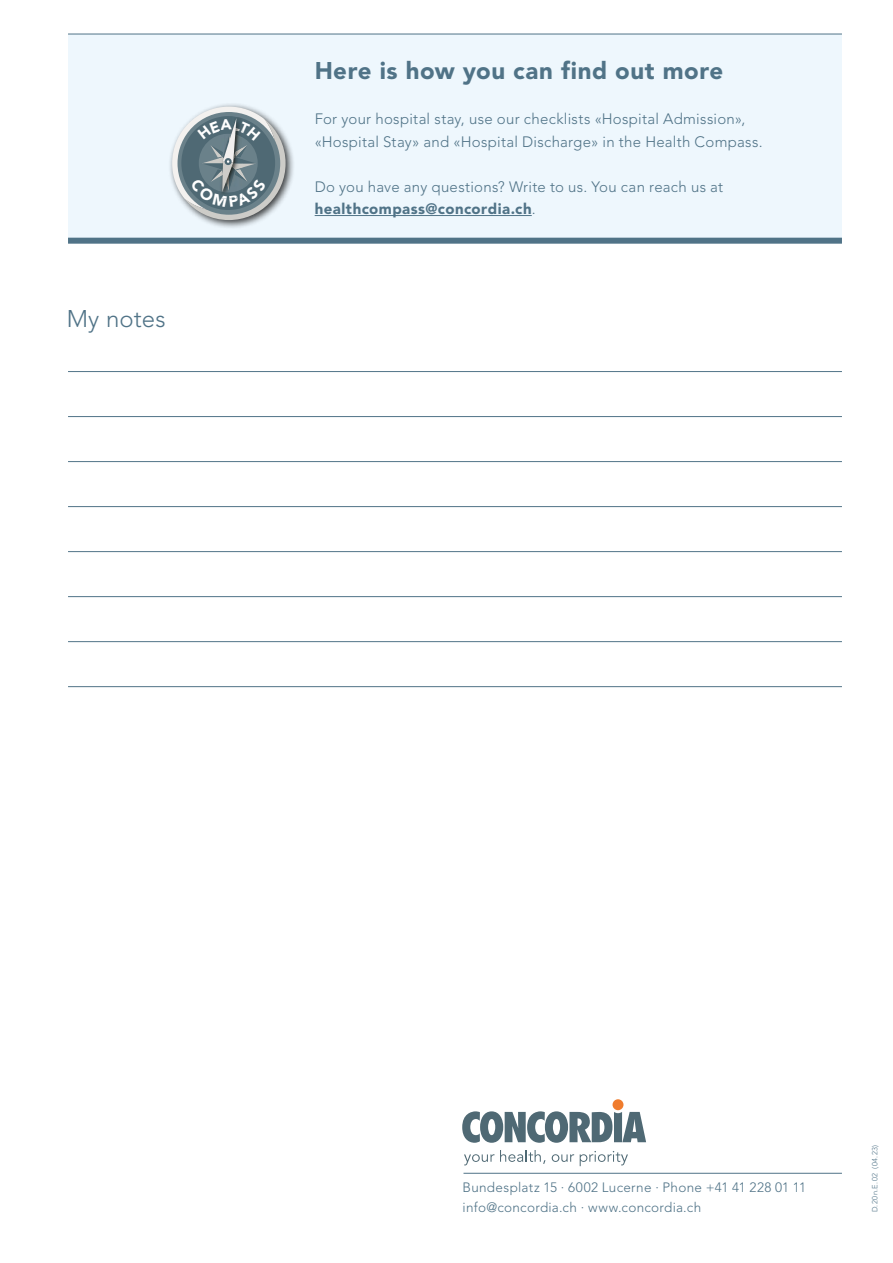
<style>
.page{position:relative;width:893px;height:1263px;background:#fff}
.page>*{position:absolute;margin:0;border:0;box-sizing:border-box;transform-origin:0 0}
.t1{font:900 24px "Avenir";letter-spacing:.025em;color:#507387}
.t2{font:300 24px "Avenir";letter-spacing:.005em;color:#507387}
.t3{font:300 15px/22.5px "Avenir";letter-spacing:.015em;color:#507387}
.t4{font:300 13.5px "Avenir";letter-spacing:.02em;color:#507387}
.t5{font:300 7.5px "Avenir";letter-spacing:.065em;color:#507387}
.s1{font-weight:900}
</style>
<div class="page">
<div style="left:68px;top:34px;width:774px;height:207px;background:#eef7fd"></div>
<div style="left:68px;top:238px;width:774px;height:6px;background:#507387"></div>
<hr style="left:68px;top:34px;width:774px;height:1px;background:#507387">
<hr style="left:315px;top:215px;width:217px;height:1px;background:#507387">
<svg style="left:462px;top:1111px;width:184px;height:32px"></svg>
<div style="left:613px;top:1099px;width:10px;height:11px;background:#f07c2d;border-radius:50%"></div>
<svg style="left:464px;top:1150px;width:81px;height:15px"></svg>
<svg style="left:552px;top:1154px;width:22px;height:8px"></svg>
<svg style="left:580px;top:1151px;width:48px;height:15px"></svg>
<hr style="left:463px;top:1173px;width:379px;height:1px;background:#507387">
<hr style="left:68px;top:371px;width:774px;height:1px;background:#507387">
<hr style="left:68px;top:416px;width:774px;height:1px;background:#507387">
<hr style="left:68px;top:461px;width:774px;height:1px;background:#507387">
<hr style="left:68px;top:506px;width:774px;height:1px;background:#507387">
<hr style="left:68px;top:551px;width:774px;height:1px;background:#507387">
<hr style="left:68px;top:596px;width:774px;height:1px;background:#507387">
<hr style="left:68px;top:641px;width:774px;height:1px;background:#507387">
<hr style="left:68px;top:686px;width:774px;height:1px;background:#507387">
<div style="left:168px;top:103px;width:127px;height:126px;background:#000;opacity:.75"></div>
<svg style="left:172px;top:107px;width:114px;height:113px"></svg>
<p class="t2" style="left:67px;top:304px;width:100px">My notes</p>
<p class="t1" style="left:315px;top:56px;width:410px">Here is how you can find out more</p>
<p class="t3" style="left:315px;top:108px;width:449px">For your hospital stay, use our checklists «Hospital Admission», «Hospital Stay» and «Hospital Discharge» in the Health Compass.</p>
<p class="t3" style="left:315px;top:175px;width:410px">Do you have any questions? Write to us. You can reach us at <span class="s1">healthcompass@concordia.ch</span>.</p>
<p class="t4" style="left:463px;top:1180px;width:345px">Bundesplatz 15 · 6002 Lucerne · Phone +41 41 228 01 11</p>
<p class="t4" style="left:463px;top:1199px;width:240px">info@concordia.ch · www.concordia.ch</p>
<p class="t5" style="left:870px;top:1212px;width:69px;rotate:-90deg">D.20n.E.02 (04.23)</p>
</div>
